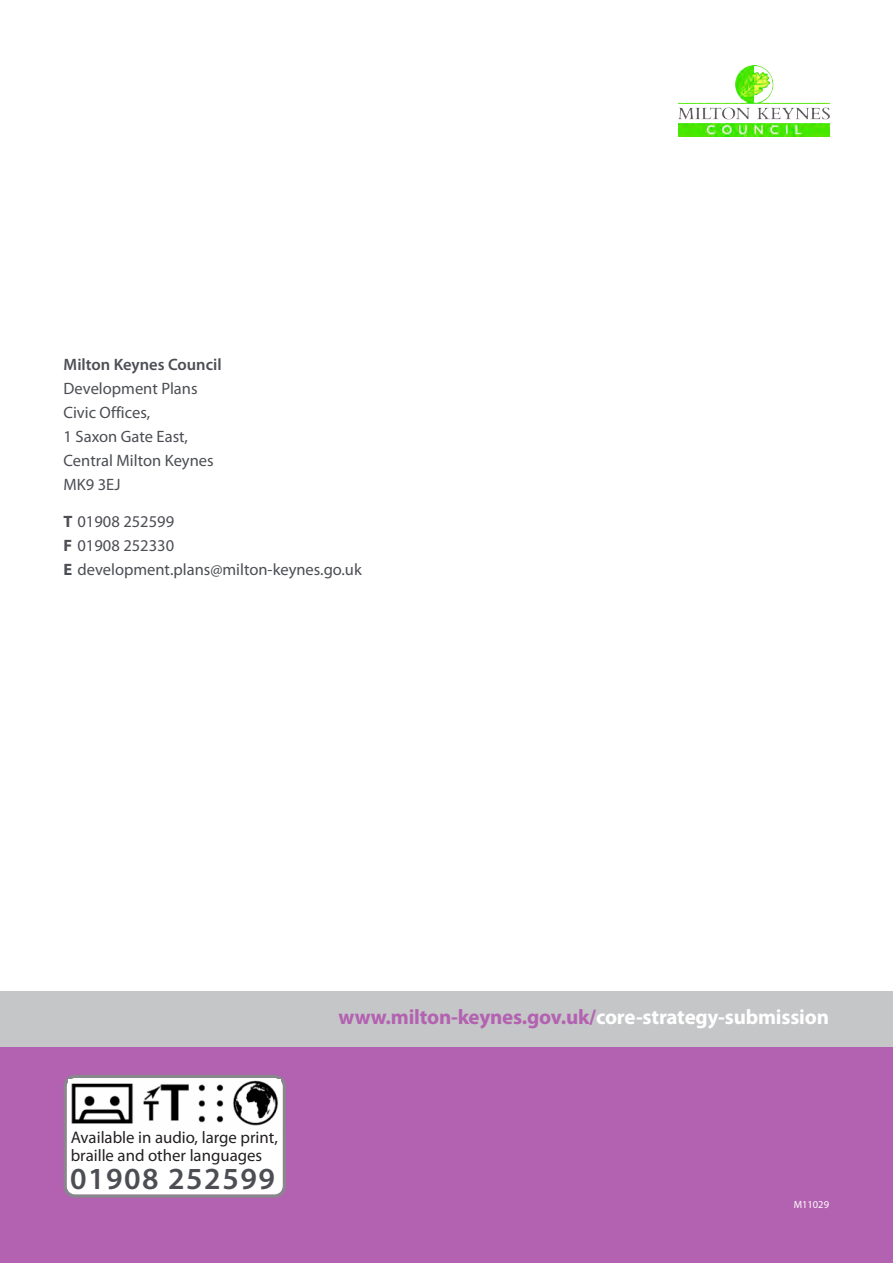
<style>
.page{position:relative;width:893px;height:1263px;background:#fff}
.page>*{position:absolute;margin:0;border:0;box-sizing:border-box;transform-origin:0 0}
.t1{font:600 30.75px "Myriad Pro";letter-spacing:.05em;color:#4c4e54}
.t2{font:700 21px "Myriad Pro";letter-spacing:-.01em;color:#b362b1}
.t3{font:16.8px/18.1px "Myriad Pro";color:#232021}
.t4{font:16.5px/24px "Myriad Pro";color:#4c4e54}
.t5{font:600 16.5px "Myriad Pro";color:#4c4e54}
.t6{font:10.5px "Myriad Pro";color:#fff}
.s1{font-weight:700}
.s2{color:#fff}
</style>
<div class="page">
<div style="left:0;top:1039px;width:893px;height:224px;background:#b362b1"></div>
<div style="left:0;top:992px;width:893px;height:55px;background:#c5c6c7"></div>
<img style="left:679px;top:66px;width:150px;height:70px">
<svg style="left:64px;top:1075px;width:222px;height:123px;background:#efeef0"></svg>
<img style="left:69px;top:1080px;width:211px;height:49px">
<p class="t5" style="left:64px;top:358px;width:159px">Milton Keynes Council</p>
<p class="t4" style="left:64px;top:378px;width:152px">Development Plans<br>Civic Offices,<br>1 Saxon Gate East,<br>Central Milton Keynes<br>MK9 3EJ</p>
<p class="t4" style="left:64px;top:511px;width:300px"><span class="s1">T</span> 01908 252599<br><span class="s1">F</span> 01908 252330<br><span class="s1">E</span> development.plans@milton-keynes.go.uk</p>
<p class="t3" style="left:71px;top:1129px;width:209px">Available in audio, large print, braille and other languages</p>
<h1 class="t1" style="left:70px;top:1166px;width:206px">01908 252599</h1>
<p class="t2" style="left:339px;top:1009px;width:492px">www.milton-keynes.gov.uk/<span class="s2">core-strategy-submission</span></p>
<p class="t6" style="left:794px;top:1200px;width:37px">M11029</p>
</div>
